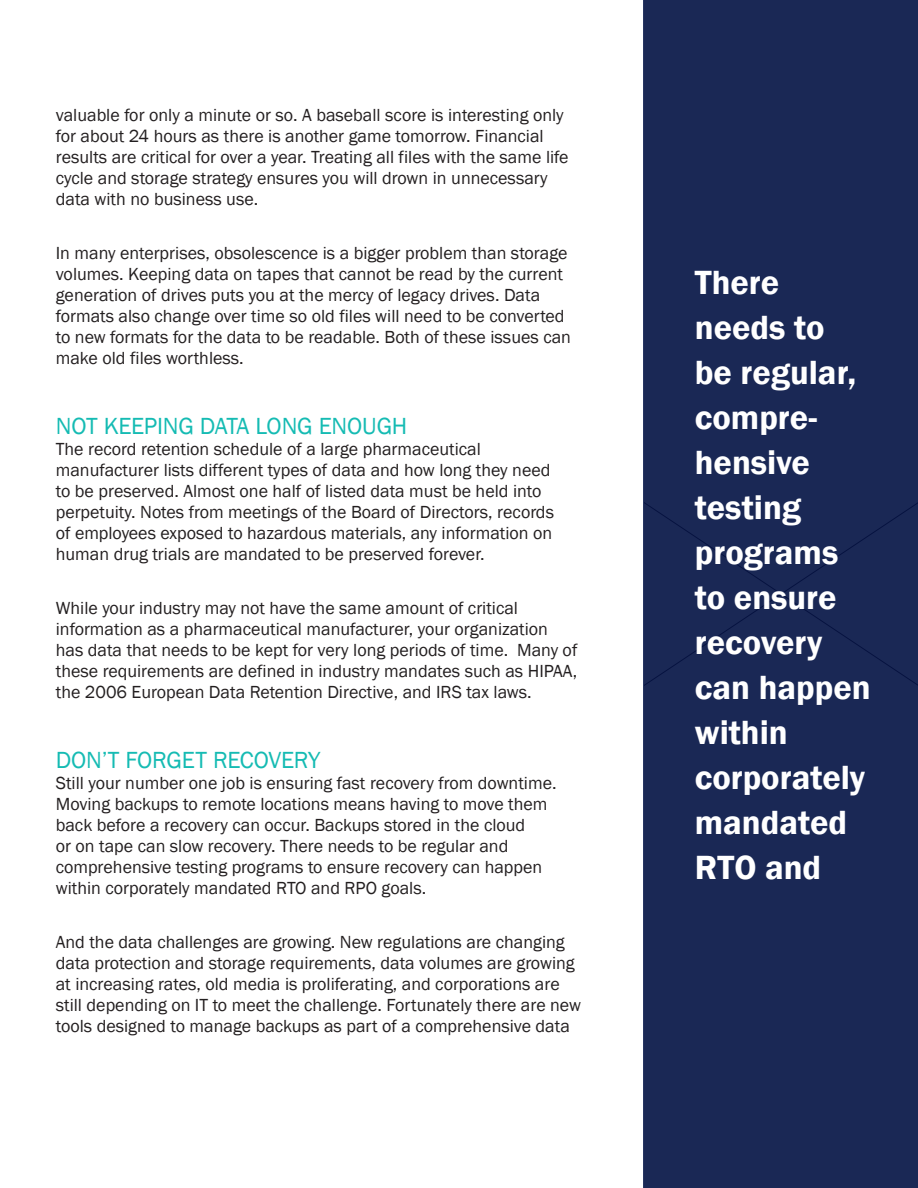
<style>
.page{position:relative;width:918px;height:1188px;background:#fff}
.page>*{position:absolute;margin:0;border:0;box-sizing:border-box;transform-origin:0 0}
.Body_Copy{font:600 34.5px/45px "Franklin Gothic";color:#fff}
.h2_-_Subhead{font:24px "Franklin Gothic";letter-spacing:-.01em;color:#15bbb3}
.Body_Copy-2{font:18px/21px "Franklin Gothic";color:#231f20}
</style>
<div class="page">
<div style="left:644px;top:0;width:274px;height:1188px;background:#1a2855"></div>
<p class="Body_Copy-2" style="left:56px;top:104px;width:514px">valuable for only a minute or so. A baseball score is interesting only for about 24 hours as there is another game tomorrow. Financial results are critical for over a year. Treating all files with the same life cycle and storage strategy ensures you will drown in unnecessary data with no business use.</p>
<p class="Body_Copy-2" style="left:56px;top:243px;width:517px">In many enterprises, obsolescence is a bigger problem than storage volumes. Keeping data on tapes that cannot be read by the current generation of drives puts you at the mercy of legacy drives. Data formats also change over time so old files will need to be converted to new formats for the data to be readable. Both of these issues can make old files worthless.</p>
<p class="h2_-_Subhead" style="left:56px;top:411px;width:353px">NOT KEEPING DATA LONG ENOUGH</p>
<p class="Body_Copy-2" style="left:56px;top:439px;width:500px">The record retention schedule of a large pharmaceutical manufacturer lists different types of data and how long they need to be preserved. Almost one half of listed data must be held into perpetuity. Notes from meetings of the Board of Directors, records of employees exposed to hazardous materials, any information on human drug trials are mandated to be preserved forever.</p>
<p class="Body_Copy-2" style="left:56px;top:598px;width:523px">While your industry may not have the same amount of critical information as a pharmaceutical manufacturer, your organization has data that needs to be kept for very long periods of time. Many of these requirements are defined in industry mandates such as HIPAA, the 2006 European Data Retention Directive, and IRS tax laws.</p>
<p class="h2_-_Subhead" style="left:56px;top:745px;width:266px">DON’T FORGET RECOVERY</p>
<p class="Body_Copy-2" style="left:56px;top:773px;width:502px">Still your number one job is ensuring fast recovery from downtime.<br>Moving backups to remote locations means having to move them back before a recovery can occur. Backups stored in the cloud<br>or on tape can slow recovery. There needs to be regular and comprehensive testing programs to ensure recovery can happen within corporately mandated RTO and RPO goals.</p>
<p class="Body_Copy-2" style="left:56px;top:932px;width:527px">And the data challenges are growing. New regulations are changing data protection and storage requirements, data volumes are growing at increasing rates, old media is proliferating, and corporations are still depending on IT to meet the challenge. Fortunately there are new tools designed to manage backups as part of a comprehensive data</p>
<p class="Body_Copy" style="left:695px;top:261px;width:178px">There needs to<br>be regular, compre&shy;hensive testing programs to ensure recovery can happen within corporately mandated<br>RTO and</p>
</div>
